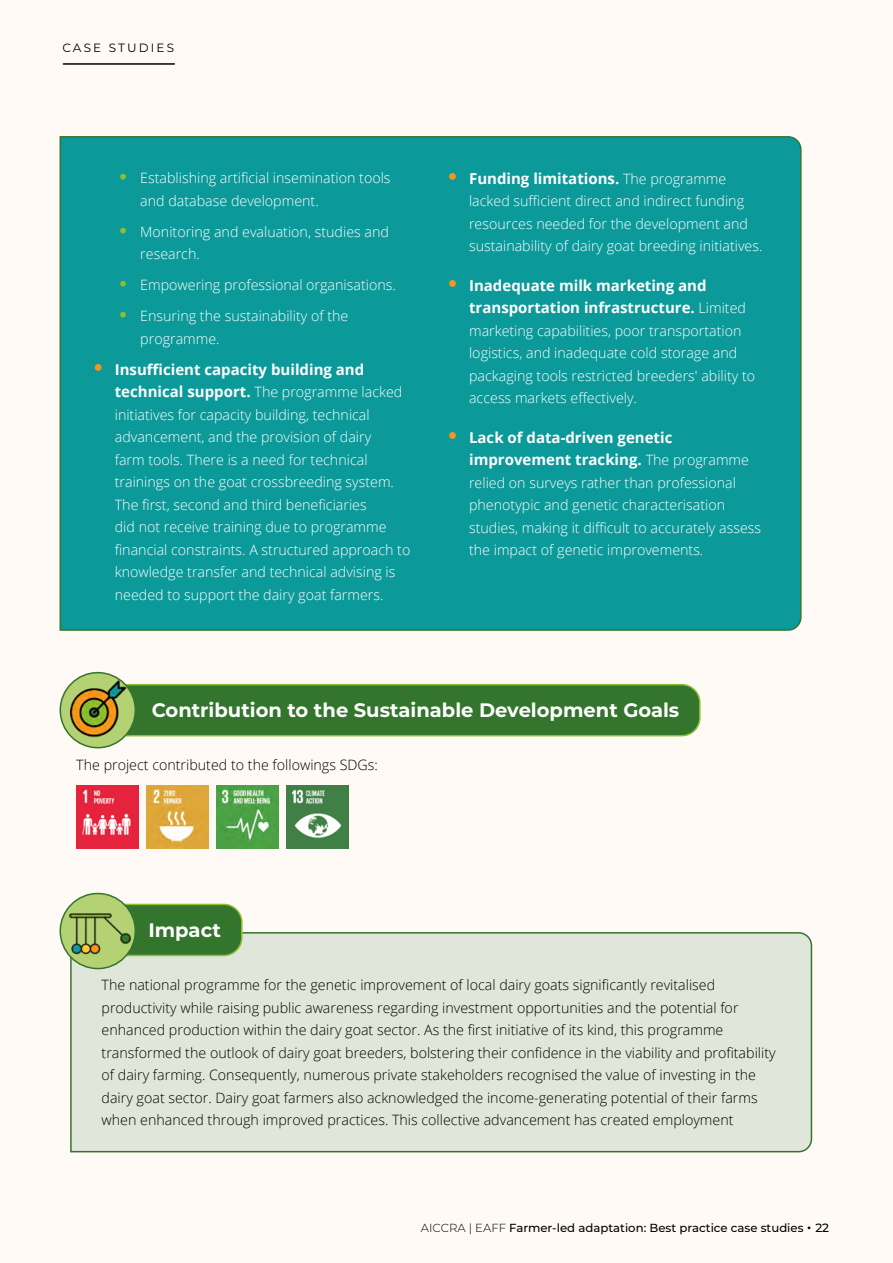
<style>
.page{position:relative;width:893px;height:1263px;background:#fffaf5}
.page>*{position:absolute;margin:0;border:0;box-sizing:border-box;transform-origin:0 0}
.t1{font:700 19.5px "Montserrat";color:#fff}
.t2{font:700 15px/22.5px "Open Sans";color:#fff}
.t3{font:300 14.25px/22.5px "Open Sans";color:#fff}
.t4{font:300 14.25px/22.5px "Open Sans";color:#000}
.t5{font:12px "Montserrat";letter-spacing:.18em;color:#000}
.t6{font:500 11.7px "Montserrat";color:#000}
.s1{font-family:"Montserrat";font-weight:700;font-size:22.5px;color:#8cbf30}
.s2{font-family:"Montserrat";font-size:27px;color:#f4971a}
.s3{font-weight:700;font-size:15px}
.s4{font-weight:300;font-size:14.25px}
.s5{font-weight:300}
.s6{font-size:15px}
.s7{font-size:12px}
</style>
<div class="page">
<hr style="left:63px;top:63px;width:111px;height:2px;background:#000">
<div style="left:59px;top:136px;width:743px;height:495px;background:#0c999a"></div>
<div style="left:98px;top:685px;width:602px;height:51px;background:#34752d;border-radius:18px"></div>
<div style="left:97px;top:684px;width:604px;height:52px;border:2px solid #8cbf30;border-radius:18px"></div>
<svg style="left:60px;top:673px;width:75px;height:75px"></svg>
<div style="left:60px;top:672px;width:76px;height:76px;border:2px solid #34752d;border-radius:50%"></div>
<img style="left:66px;top:678px;width:64px;height:64px">
<img style="left:76px;top:786px;width:62px;height:62px">
<img style="left:146px;top:786px;width:62px;height:62px">
<img style="left:217px;top:786px;width:62px;height:62px">
<img style="left:287px;top:786px;width:62px;height:62px">
<div style="left:70px;top:932px;width:743px;height:221px;background:#e0e7da"></div>
<div style="left:98px;top:904px;width:144px;height:51px;background:#34752d;border-radius:18px"></div>
<div style="left:97px;top:904px;width:146px;height:52px;border:2px solid #8cbf30;border-radius:18px"></div>
<svg style="left:60px;top:893px;width:75px;height:75px"></svg>
<div style="left:60px;top:893px;width:76px;height:76px;border:2px solid #34752d;border-radius:50%"></div>
<img style="left:68px;top:900px;width:64px;height:63px">
<p class="t5" style="left:62px;top:40px;width:113px">CASE STUDIES</p>
<p class="t3" style="left:140px;top:166px;width:252px;text-indent:-21px"><span class="s1">•</span> Establishing artificial insemination tools and database development.</p>
<p class="t3" style="left:140px;top:220px;width:250px;text-indent:-21px"><span class="s1">•</span> Monitoring and evaluation, studies and research.</p>
<p class="t3" style="left:119px;top:273px;width:278px"><span class="s1">•</span> Empowering professional organisations.</p>
<p class="t3" style="left:140px;top:304px;width:210px;text-indent:-21px"><span class="s1">•</span> Ensuring the sustainability of the programme.</p>
<p class="t2" style="left:94px;top:358px;width:272px"><span class="s2">•</span> Insufficient capacity building and</p>
<p class="t3" style="left:115px;top:380px;width:297px"><span class="s3">technical support.</span> The programme lacked initiatives for capacity building, technical advancement, and the provision of dairy<br>farm tools. There is a need for technical trainings on the goat crossbreeding system.<br>The first, second and third beneficiaries<br>did not receive training due to programme financial constraints. A structured approach to knowledge transfer and technical advising is needed to support the dairy goat farmers.</p>
<p class="t2" style="left:448px;top:167px;width:280px"><span class="s2">•</span> Funding limitations. <span class="s4">The programme</span></p>
<p class="t3" style="left:469px;top:189px;width:295px">lacked sufficient direct and indirect funding resources needed for the development and sustainability of dairy goat breeding initiatives.</p>
<p class="t2" style="left:469px;top:274px;width:278px;text-indent:-21px"><span class="s2">•</span> Inadequate milk marketing and transportation infrastructure. <span class="s4">Limited</span></p>
<p class="t3" style="left:469px;top:319px;width:288px">marketing capabilities, poor transportation logistics, and inadequate cold storage and packaging tools restricted breeders' ability to access markets effectively.</p>
<p class="t2" style="left:469px;top:426px;width:281px;text-indent:-21px"><span class="s2">•</span> Lack of data-driven genetic improvement tracking. <span class="s4">The programme</span></p>
<p class="t3" style="left:469px;top:471px;width:294px">relied on surveys rather than professional phenotypic and genetic characterisation studies, making it difficult to accurately assess the impact of genetic improvements.</p>
<h1 class="t1" style="left:152px;top:696px;width:529px">Contribution to the Sustainable Development Goals</h1>
<p class="t4" style="left:76px;top:753px;width:303px">The project contributed to the followings SDGs:</p>
<h1 class="t1" style="left:148px;top:916px;width:74px">Impact</h1>
<p class="t4" style="left:102px;top:973px;width:675px">The national programme for the genetic improvement of local dairy goats significantly revitalised productivity while raising public awareness regarding investment opportunities and the potential for enhanced production within the dairy goat sector. As the first initiative of its kind, this programme transformed the outlook of dairy goat breeders, bolstering their confidence in the viability and profitability of dairy farming. Consequently, numerous private stakeholders recognised the value of investing in the dairy goat sector. Dairy goat farmers also acknowledged the income-generating potential of their farms when enhanced through improved practices. This collective advancement has created employment</p>
<p class="t6" style="left:421px;top:1219px;width:410px"><span class="s5">AICCRA | EAFF</span> Farmer-led adaptation: Best practice case studies <span class="s6">•</span> <span class="s7">22</span></p>
</div>
